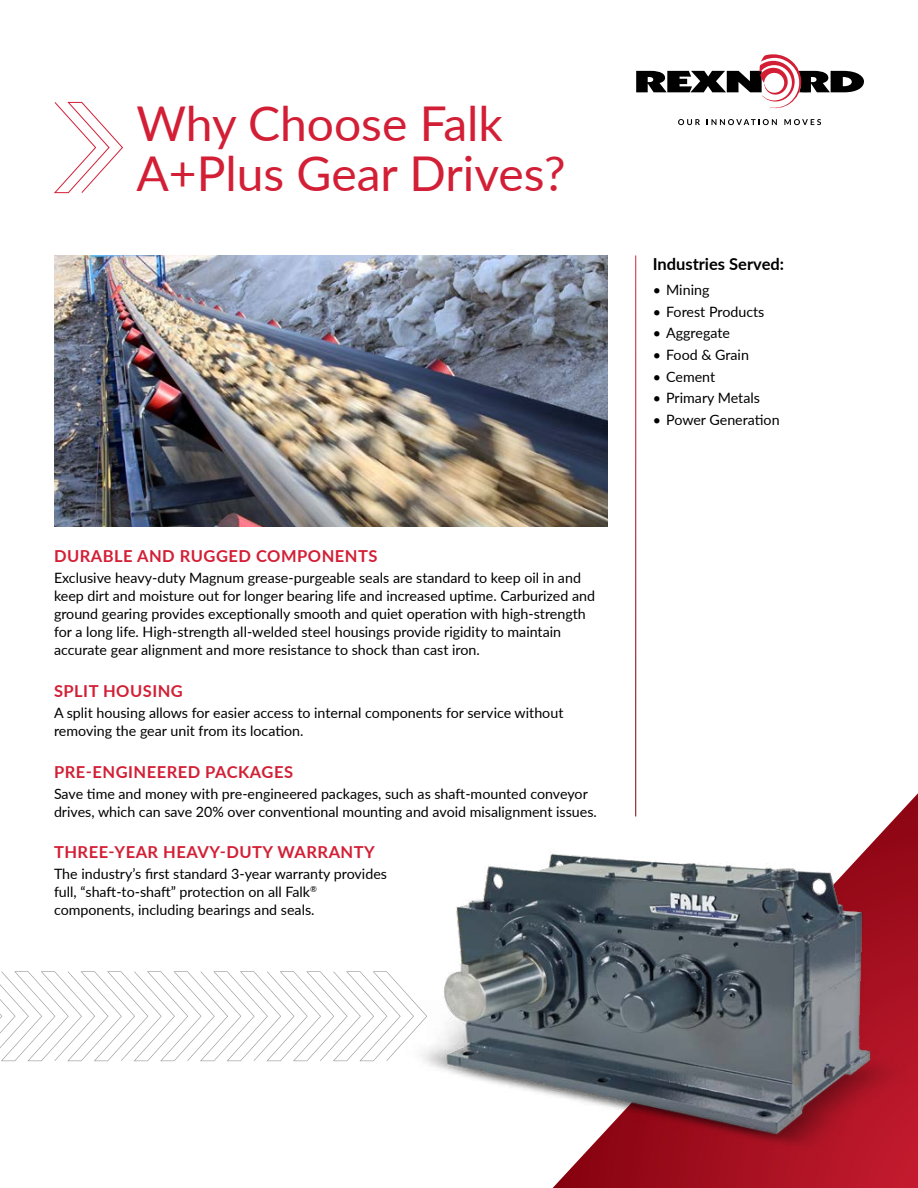
<style>
.page{position:relative;width:918px;height:1188px;background:#fff}
.page>*{position:absolute;margin:0;border:0;box-sizing:border-box;transform-origin:0 0}
.t1{font:48px/49.5px "Lato";color:#d31f36}
.t2{font:700 16.5px "Lato";letter-spacing:.03em;color:#d31f36}
.t3{font:700 16.5px "Lato";color:#000}
.t4{font:14.25px/18px "Lato";color:#000}
</style>
<div class="page">
<svg style="left:552px;top:716px;width:366px;height:472px"></svg>
<svg style="left:636px;top:54px;width:228px;height:55px"></svg>
<svg style="left:678px;top:119px;width:22px;height:6px"></svg>
<svg style="left:707px;top:119px;width:70px;height:6px"></svg>
<svg style="left:784px;top:119px;width:37px;height:6px"></svg>
<svg style="left:0;top:971px;width:383px;height:90px"></svg>
<hr style="left:635px;top:255px;width:1px;height:561px;background:#fff">
<svg style="left:54px;top:101px;width:69px;height:93px"></svg>
<img style="left:54px;top:255px;width:554px;height:271px">
<img style="left:383px;top:791px;width:535px;height:390px">
<h1 class="t1" style="left:136px;top:97px;width:431px">Why Choose Falk<br>A+Plus Gear Drives?</h1>
<p class="t2" style="left:54px;top:544px;width:325px">DURABLE AND RUGGED COMPONENTS</p>
<p class="t4" style="left:54px;top:568px;width:543px">Exclusive heavy-duty Magnum grease-purgeable seals are standard to keep oil in and keep dirt and moisture out for longer bearing life and increased uptime. Carburized and ground gearing provides exceptionally smooth and quiet operation with high-strength for a long life. High-strength all-welded steel housings provide rigidity to maintain accurate gear alignment and more resistance to shock than cast iron.</p>
<p class="t2" style="left:54px;top:679px;width:130px">SPLIT HOUSING</p>
<p class="t4" style="left:54px;top:704px;width:511px">A split housing allows for easier access to internal components for service without removing the gear unit from its location.</p>
<p class="t2" style="left:54px;top:760px;width:241px">PRE-ENGINEERED PACKAGES</p>
<p class="t4" style="left:54px;top:785px;width:544px">Save time and money with pre-engineered packages, such as shaft-mounted conveyor drives, which can save 20% over conventional mounting and avoid misalignment issues.</p>
<p class="t2" style="left:54px;top:840px;width:322px">THREE-YEAR HEAVY-DUTY WARRANTY</p>
<p class="t4" style="left:54px;top:864px;width:335px">The industry’s first standard 3-year warranty provides full, “shaft-to-shaft” protection on all Falk<sup>® </sup>components, including bearings and seals.</p>
<p class="t3" style="left:653px;top:252px;width:133px">Industries Served:</p>
<p class="t4" style="left:653px;top:280px;width:58px">• Mining</p>
<p class="t4" style="left:653px;top:302px;width:113px">• Forest Products</p>
<p class="t4" style="left:653px;top:324px;width:79px">• Aggregate</p>
<p class="t4" style="left:653px;top:345px;width:98px">• Food &amp; Grain</p>
<p class="t4" style="left:653px;top:367px;width:64px">• Cement</p>
<p class="t4" style="left:653px;top:389px;width:109px">• Primary Metals</p>
<p class="t4" style="left:653px;top:410px;width:128px">• Power Generation</p>
</div>
